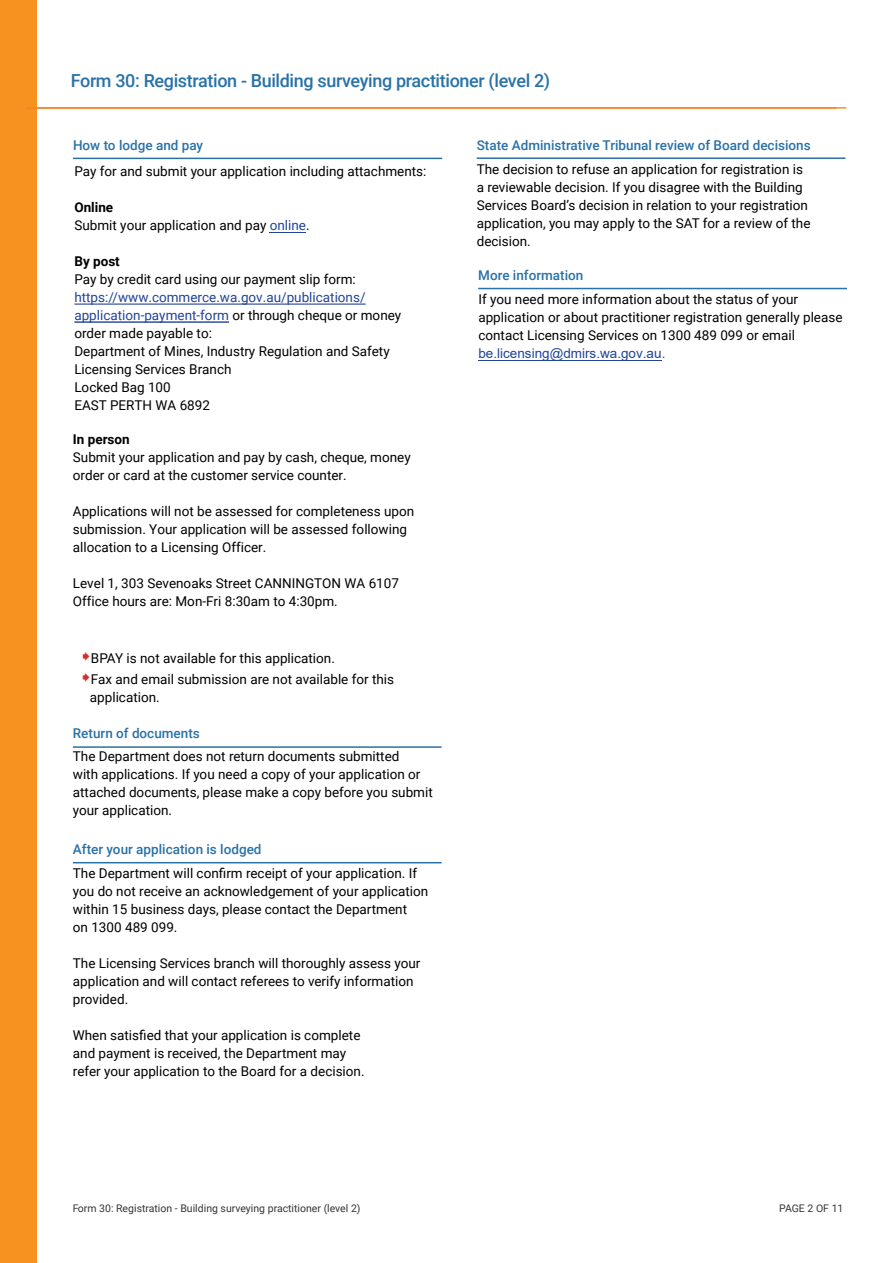
<style>
.page{position:relative;width:893px;height:1263px;background:#fff}
.page>*{position:absolute;margin:0;border:0;box-sizing:border-box;transform-origin:0 0}
.t1{font:500 18px "Roboto";letter-spacing:-.02em;color:#2972a7}
.t2{font:13.5px/18px "Roboto";color:#000}
.t3{font:500 13.5px "Roboto";color:#2972a7}
.t4{font:13.5px "Arial";color:#214496}
.t5{font:700 13.5px "Roboto";color:#000}
.t6{font:10.5px "Roboto";color:#000}
.s1{font-weight:700}
.s2{color:#214496}
.s3{color:#224497}
.s4{color:#404040}
</style>
<div class="page">
<div style="left:1px;top:0;width:36px;height:1263px;background:#f79221"></div>
<hr style="left:26px;top:107px;width:820px;height:2px;background:#f79221">
<hr style="left:477px;top:157px;width:368px;height:2px;background:#2972a7">
<hr style="left:478px;top:288px;width:369px;height:1px;background:#2972a7">
<hr style="left:478px;top:360px;width:184px;height:1px;background:#214496">
<hr style="left:73px;top:158px;width:369px;height:1px;background:#2972a7">
<hr style="left:74px;top:322px;width:155px;height:1px;background:#224497">
<hr style="left:74px;top:304px;width:292px;height:1px;background:#224497">
<hr style="left:270px;top:232px;width:36px;height:1px;background:#214496">
<hr style="left:73px;top:746px;width:369px;height:2px;background:#2972a7">
<hr style="left:73px;top:862px;width:369px;height:1px;background:#2972a7">
<h1 class="t1" style="left:71px;top:68px;width:481px">Form 30: Registration - Building surveying practitioner (level 2)</h1>
<p class="t3" style="left:73px;top:135px;width:132px">How to lodge and pay</p>
<p class="t2" style="left:74px;top:161px;width:354px">Pay for and submit your application including attachments:</p>
<p class="t2" style="left:74px;top:197px;width:237px"><span class="s1">Online<br></span>Submit your application and pay <span class="s2">online</span>.</p>
<p class="t5" style="left:74px;top:252px;width:47px">By post</p>
<p class="t2" style="left:74px;top:269px;width:283px">Pay by credit card using our payment slip form:</p>
<p class="t2" style="left:74px;top:287px;width:328px"><span class="s3">https://www.commerce.wa.gov.au/publications/ application-payment-form</span> or through cheque or money order made payable to:<br>Department of Mines, Industry Regulation and Safety Licensing Services Branch<br>Locked Bag 100<br>EAST PERTH WA 6892</p>
<p class="t5" style="left:73px;top:430px;width:58px">In person</p>
<p class="t2" style="left:73px;top:448px;width:339px">Submit your application and pay by cash, cheque, money order or card at the customer service counter.</p>
<p class="t2" style="left:73px;top:502px;width:343px">Applications will not be assessed for completeness upon submission. Your application will be assessed following allocation to a Licensing Officer.</p>
<p class="t2" style="left:73px;top:574px;width:328px">Level 1, 303 Sevenoaks Street CANNINGTON WA 6107<br>Office hours are: Mon-Fri 8:30am to 4:30pm.</p>
<p class="t2" style="left:91px;top:648px;width:305px;line-height:21px">BPAY is not available for this application.<br>Fax and email submission are not available for this</p>
<p class="t2" style="left:90px;top:688px;width:71px">application.</p>
<p class="t3" style="left:73px;top:724px;width:128px">Return of documents</p>
<p class="t2" style="left:73px;top:747px;width:361px">The Department does not return documents submitted<br>with applications. If you need a copy of your application or attached documents, please make a copy before you submit your application.</p>
<p class="t3" style="left:73px;top:840px;width:190px">After your application is lodged</p>
<p class="t2" style="left:73px;top:864px;width:357px">The Department will confirm receipt of your application. If you do not receive an acknowledgement of your application within 15 business days, please contact the Department<br>on 1300 489 099.</p>
<p class="t2" style="left:73px;top:954px;width:349px">The Licensing Services branch will thoroughly assess your application and will contact referees to verify information provided.</p>
<p class="t2" style="left:73px;top:1026px;width:293px">When satisfied that your application is complete and payment is received, the Department may refer your application to the Board for a decision.</p>
<p class="t3" style="left:477px;top:135px;width:335px">State Administrative Tribunal review of Board decisions</p>
<p class="t2" style="left:477px;top:159px;width:335px">The decision to refuse an application for registration is a reviewable decision. If you disagree with the Building Services Board’s decision in relation to your registration application, you may apply to the SAT for a review of the decision.</p>
<p class="t3" style="left:478px;top:266px;width:107px">More information</p>
<p class="t2" style="left:478px;top:290px;width:366px">If you need more information about the status of your application or about practitioner registration generally please contact Licensing Services on 1300 489 099 or email</p>
<p class="t4" style="left:478px;top:344px;width:189px">be.licensing@dmirs.wa.gov.au<span class="s4">.</span></p>
<p class="t6" style="left:72px;top:1201px;width:290px">Form 30: Registration - Building surveying practitioner (level 2)</p>
<p class="t6" style="left:779px;top:1201px;width:66px">PAGE 2 OF 11</p>
</div>
